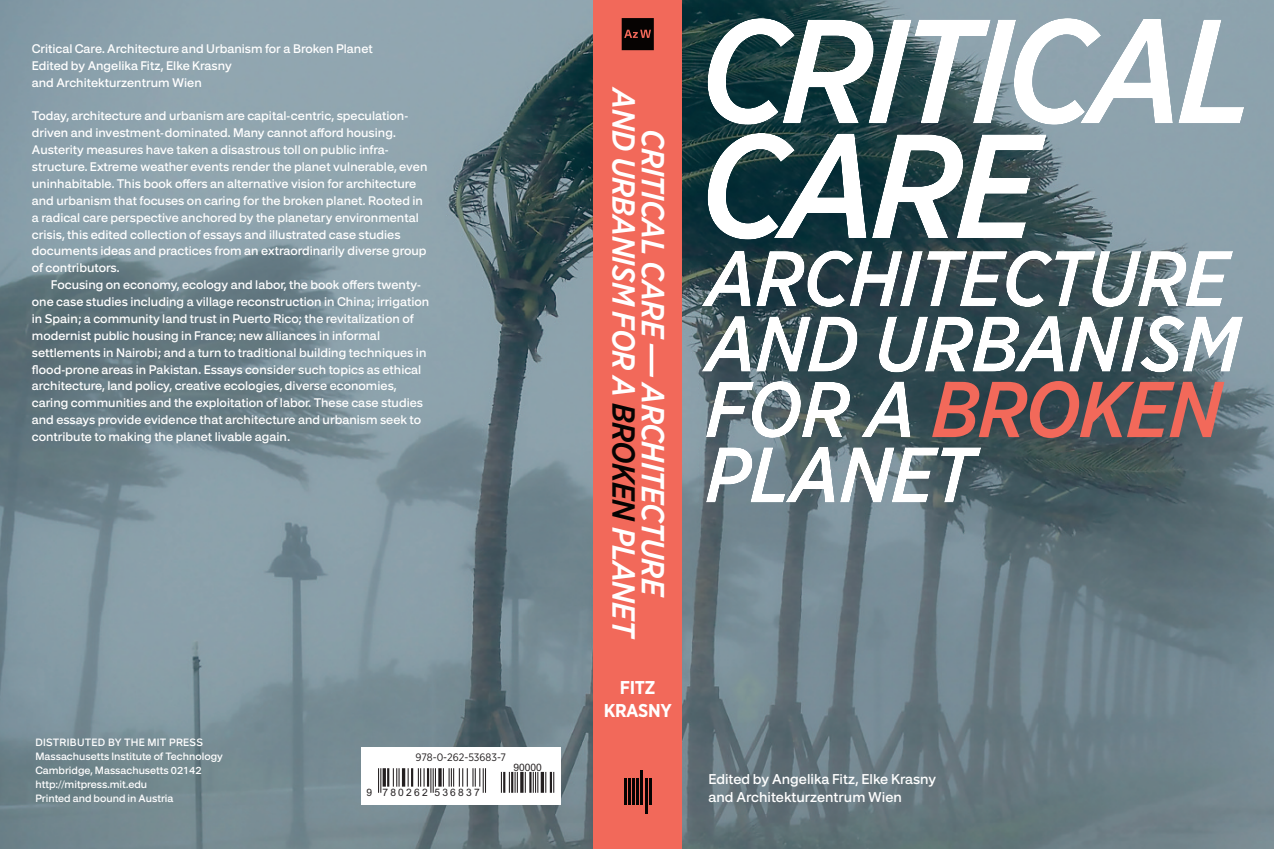
<style>
.page{position:relative;width:1276px;height:849px;background:#fff}
.page>*{position:absolute;margin:0;border:0;box-sizing:border-box;transform-origin:0 0}
.t1{font:italic 500 32px/29.4px "Gotham Narrow";letter-spacing:-.025em;color:#fff}
.t2{font:700 18.5px/22.5px "Gotham Narrow";letter-spacing:-.02em;color:#fff;text-align:center}
.t3{font:500 14.38px/17.9px "Urania";color:#fff}
.t4{font:500 12.62px/16.9px "Urania";color:#fff}
.t5{font:500 10.75px/14px "Urania";color:#fff}
.t6{font:10.75px "Gotham Narrow";color:#231f20}
.t7{font:10.25px "Arial";letter-spacing:.215em;color:#231f20}
.s1{color:#060302}
</style>
<div class="page">
<img style="left:0;top:0;width:1274px;height:849px">
<svg style="left:701px;top:251px;width:542px;height:251px"></svg>
<svg style="left:932px;top:381px;width:292px;height:57px;background:#8d5a57"></svg>
<div style="left:593px;top:0;width:89px;height:849px;background:#f2695a"></div>
<svg style="left:650px;top:343px;width:3px;height:34px"></svg>
<hr style="left:624px;top:778px;width:2px;height:27px;background:#060302">
<hr style="left:628px;top:778px;width:3px;height:27px;background:#060302">
<hr style="left:632px;top:778px;width:3px;height:27px;background:#060302">
<hr style="left:636px;top:778px;width:3px;height:27px;background:#060302">
<hr style="left:641px;top:770px;width:2px;height:35px;background:#060302">
<hr style="left:645px;top:778px;width:2px;height:36px;background:#060302">
<hr style="left:649px;top:778px;width:3px;height:27px;background:#060302">
<svg style="left:622px;top:18px;width:32px;height:32px"></svg>
<div style="left:361px;top:747px;width:200px;height:58px;background:#fff"></div>
<svg style="left:378px;top:768px;width:3px;height:25px"></svg>
<hr style="left:383px;top:768px;width:3px;height:19px;background:#231f20">
<svg style="left:387px;top:768px;width:13px;height:19px"></svg>
<hr style="left:402px;top:768px;width:3px;height:19px;background:#231f20">
<svg style="left:408px;top:768px;width:28px;height:25px"></svg>
<svg style="left:438px;top:768px;width:4px;height:19px"></svg>
<svg style="left:443px;top:768px;width:43px;height:25px"></svg>
<svg style="left:501px;top:772px;width:1px;height:21px"></svg>
<hr style="left:503px;top:772px;width:2px;height:21px;background:#231f20">
<svg style="left:509px;top:772px;width:9px;height:21px"></svg>
<svg style="left:520px;top:772px;width:4px;height:21px"></svg>
<svg style="left:525px;top:772px;width:1px;height:21px"></svg>
<hr style="left:529px;top:772px;width:2px;height:21px;background:#231f20">
<svg style="left:533px;top:772px;width:5px;height:21px"></svg>
<hr style="left:541px;top:772px;width:3px;height:21px;background:#231f20">
<svg style="left:545px;top:772px;width:1px;height:21px"></svg>
<hr style="left:550px;top:772px;width:2px;height:21px;background:#231f20">
<svg style="left:553px;top:772px;width:1px;height:21px"></svg>
<svg style="left:707px;top:18px;width:537px;height:222px"></svg>
<p class="t4" style="left:32px;top:40px;width:342px">Critical Care. Architecture and Urbanism for a Broken Planet<br>Edited by Angelika Fitz, Elke Krasny<br>and Architekturzentrum Wien</p>
<p class="t4" style="left:32px;top:108px;width:397px">Today, architecture and urbanism are capital-centric, speculation&shy;driven and investment-dominated. Many cannot afford housing.<br>Austerity measures have taken a disastrous toll on public infra - structure. Extreme weather events render the planet vulnerable, even uninhabitable. This book offers an alternative vision for architecture and urbanism that focuses on caring for the broken planet. Rooted in a radical care perspective anchored by the planetary environmental crisis, this edited collection of essays and illustrated case studies documents ideas and practices from an extraordinarily diverse group of contributors.</p>
<p class="t4" style="left:32px;top:276px;width:399px;text-indent:19px">Focusing on economy, ecology and labor, the book offers twenty&shy;one case studies including a village reconstruction in China; irrigation in Spain; a community land trust in Puerto Rico; the revitalization of modernist public housing in France; new alliances in informal settlements in Nairobi; and a turn to traditional building techniques in flood-prone areas in Pakistan. Essays consider such topics as ethical architecture, land policy, creative ecologies, diverse economies, caring communities and the exploitation of labor. These case studies and essays provide evidence that architecture and urbanism seek to contribute to making the planet livable again.</p>
<p class="t5" style="left:35px;top:735px;width:189px">DISTRIBUTED BY THE MIT PRESS<br>Massachusetts Institute of Technology<br>Cambridge, Massachusetts 02142 http://mitpress.mit.edu<br>Printed and bound in Austria</p>
<p class="t6" style="left:416px;top:751px;width:92px">978-0-262-53683-7</p>
<p class="t7" style="left:367px;top:786px;width:115px">9 780262 536837</p>
<p class="t7" style="left:513px;top:760px;width:30px">90000</p>
<h1 class="t1" style="left:668px;top:88px;width:552px;text-indent:295px;rotate:90deg">ARCHITECTURE<br>AND URBANISM FOR A <span class="s1">BROKEN</span> PLANET</h1>
<h1 class="t1" style="left:668px;top:129px;width:212px;rotate:90deg">CRITICAL CARE</h1>
<h2 class="t2" style="left:604px;top:676px;width:70px">FITZ<br>KRASNY</h2>
<p class="t3" style="left:708px;top:770px;width:229px">Edited by Angelika Fitz, Elke Krasny and Architekturzentrum Wien</p>
</div>
